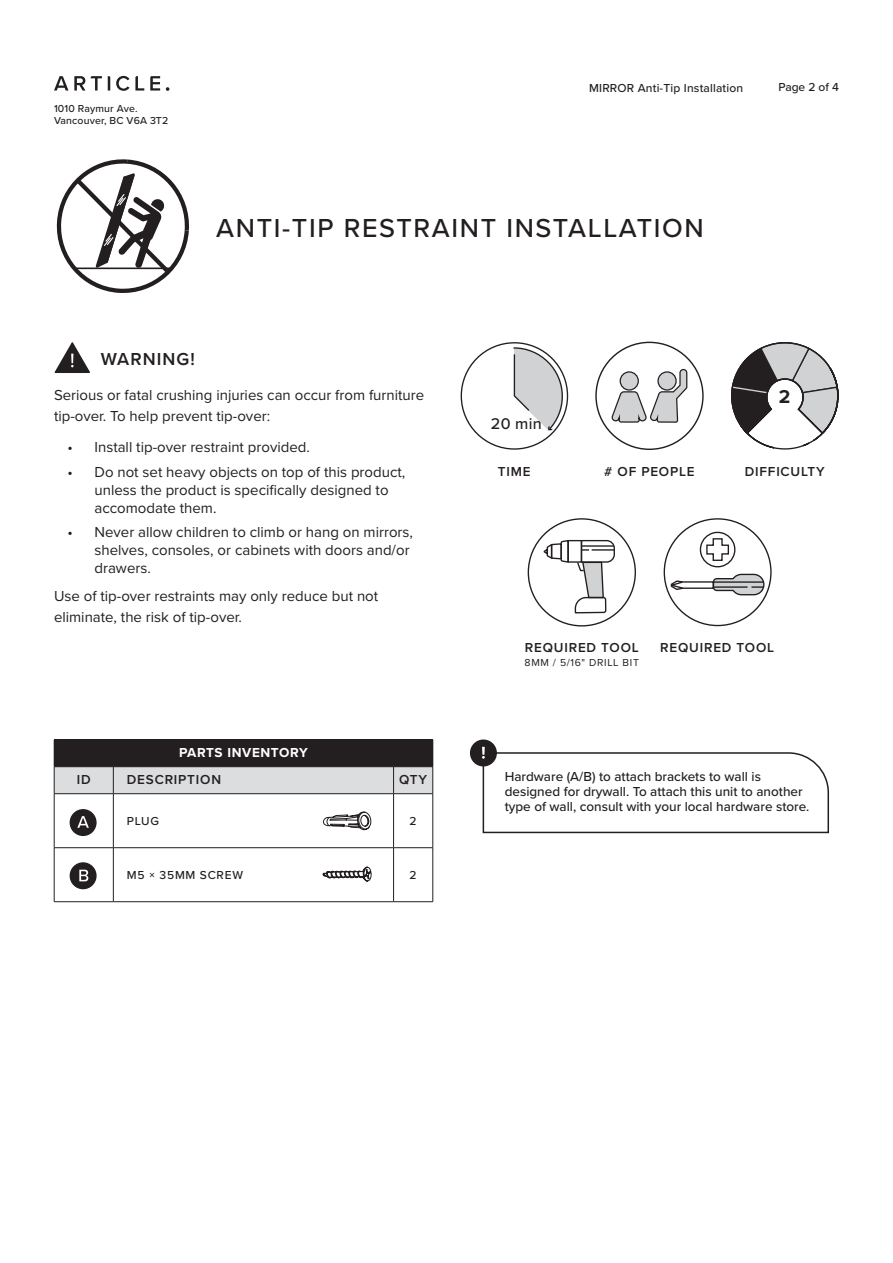
<style>
.page{position:relative;width:893px;height:1263px;background:#fff}
.page>*{position:absolute;margin:0;border:0;box-sizing:border-box;transform-origin:0 0}
.body_copy{font:500 27px "Proxima Nova";letter-spacing:.06em;color:#231f20}
.t1{font:700 19.35px "Proxima Nova";color:#231f20}
.body_copy-2{font:600 18px "Proxima Nova";letter-spacing:.06em;color:#231f20}
.t2{font:500 16.2px "Proxima Nova";color:#231f20}
.body_copy-3{font:15px/18px "Proxima Nova";color:#231f20}
.body_copy-4{font:500 13.5px/15px "Proxima Nova";color:#231f20}
.t3{font:600 13.5px "Proxima Nova";letter-spacing:.06em;color:#231f20}
.t4{font:700 13.5px "Proxima Nova";letter-spacing:.045em;color:#fff}
.t5{font:500 12px "Proxima Nova";letter-spacing:.015em;color:#231f20}
.t6{font:500 12px "Proxima Nova";letter-spacing:.06em;color:#231f20}
.t7{font:500 10.5px/12.6px "Proxima Nova";letter-spacing:.015em;color:#231f20}
.t8{font:10.5px "Proxima Nova";letter-spacing:.06em;color:#231f20}
</style>
<div class="page">
<svg style="left:461px;top:342px;width:107px;height:108px"></svg>
<svg style="left:664px;top:518px;width:108px;height:108px"></svg>
<svg style="left:595px;top:342px;width:109px;height:108px"></svg>
<svg style="left:528px;top:518px;width:108px;height:108px"></svg>
<svg style="left:731px;top:342px;width:108px;height:108px"></svg>
<hr style="left:54px;top:739px;width:59px;height:1px;background:#231f20">
<hr style="left:113px;top:739px;width:281px;height:1px;background:#231f20">
<hr style="left:394px;top:739px;width:39px;height:1px;background:#231f20">
<svg style="left:54px;top:740px;width:380px;height:54px;background:#7c7a7c"></svg>
<hr style="left:54px;top:793px;width:59px;height:1px;background:#231f20">
<hr style="left:54px;top:794px;width:1px;height:53px;background:#231f20">
<hr style="left:113px;top:793px;width:281px;height:1px;background:#231f20">
<hr style="left:113px;top:794px;width:1px;height:53px;background:#231f20">
<hr style="left:394px;top:793px;width:39px;height:1px;background:#231f20">
<hr style="left:393px;top:794px;width:1px;height:53px;background:#231f20">
<hr style="left:433px;top:794px;width:1px;height:53px;background:#231f20">
<hr style="left:54px;top:847px;width:59px;height:1px;background:#231f20">
<hr style="left:54px;top:848px;width:1px;height:53px;background:#231f20">
<hr style="left:113px;top:847px;width:281px;height:1px;background:#231f20">
<hr style="left:113px;top:848px;width:1px;height:53px;background:#231f20">
<hr style="left:394px;top:847px;width:39px;height:1px;background:#231f20">
<hr style="left:393px;top:848px;width:1px;height:53px;background:#231f20">
<hr style="left:433px;top:848px;width:1px;height:53px;background:#231f20">
<hr style="left:54px;top:901px;width:59px;height:1px;background:#231f20">
<hr style="left:113px;top:901px;width:281px;height:1px;background:#231f20">
<hr style="left:394px;top:901px;width:39px;height:1px;background:#231f20">
<div style="left:70px;top:810px;width:26px;height:25px;background:#231f20;border-radius:50%"></div>
<div style="left:70px;top:809px;width:27px;height:27px;border:1px solid #231f20;border-radius:50%"></div>
<svg style="left:77px;top:816px;width:12px;height:12px"></svg>
<div style="left:70px;top:863px;width:26px;height:25px;background:#231f20;border-radius:50%"></div>
<div style="left:70px;top:862px;width:27px;height:27px;border:1px solid #231f20;border-radius:50%"></div>
<svg style="left:79px;top:870px;width:9px;height:11px"></svg>
<svg style="left:54px;top:76px;width:116px;height:15px"></svg>
<svg style="left:54px;top:342px;width:36px;height:31px"></svg>
<div style="left:471px;top:741px;width:24px;height:24px;background:#231f20;border-radius:50%"></div>
<div style="left:470px;top:739px;width:27px;height:27px;border:3px solid #231f20;border-radius:50%"></div>
<svg style="left:482px;top:747px;width:347px;height:87px"></svg>
<svg style="left:57px;top:159px;width:132px;height:134px"></svg>
<svg style="left:322px;top:866px;width:50px;height:15px"></svg>
<svg style="left:323px;top:811px;width:48px;height:20px"></svg>
<p class="t7" style="left:54px;top:101px;width:116px">1010 Raymur Ave.<br>Vancouver, BC V6A 3T2</p>
<p class="t5" style="left:589px;top:79px;width:156px">MIRROR Anti-Tip Installation</p>
<p class="t5" style="left:778px;top:78px;width:62px">Page 2 of 4</p>
<p class="body_copy" style="left:216px;top:207px;width:489px">ANTI-TIP RESTRAINT INSTALLATION</p>
<p class="body_copy-2" style="left:101px;top:345px;width:96px">WARNING!</p>
<p class="body_copy-3" style="left:54px;top:384px;width:372px;line-height:21px">Serious or fatal crushing injuries can occur from furniture tip-over. To help prevent tip-over:</p>
<p class="body_copy-3" style="left:68px;top:437px;width:244px">• Install tip-over restraint provided.</p>
<p class="body_copy-3" style="left:94px;top:462px;width:312px;text-indent:-27px">• Do not set heavy objects on top of this product, unless the product is specifically designed to accomodate them.</p>
<p class="body_copy-3" style="left:94px;top:523px;width:320px;text-indent:-27px">• Never allow children to climb or hang on mirrors, shelves, consoles, or cabinets with doors and/or drawers.</p>
<p class="body_copy-3" style="left:54px;top:585px;width:326px;line-height:21px">Use of tip-over restraints may only reduce but not eliminate, the risk of tip-over.</p>
<p class="t4" style="left:179px;top:742px;width:130px">PARTS INVENTORY</p>
<p class="t3" style="left:77px;top:769px;width:15px">ID</p>
<p class="t3" style="left:127px;top:769px;width:96px">DESCRIPTION</p>
<p class="t3" style="left:399px;top:769px;width:29px">QTY</p>
<p class="t5" style="left:127px;top:812px;width:34px">PLUG</p>
<p class="t5" style="left:410px;top:812px;width:9px">2</p>
<p class="t6" style="left:127px;top:866px;width:118px">M5 × 35MM SCREW</p>
<p class="t5" style="left:410px;top:866px;width:9px">2</p>
<p class="t2" style="left:491px;top:412px;width:52px">20 min</p>
<p class="t3" style="left:498px;top:461px;width:34px">TIME</p>
<p class="t1" style="left:779px;top:382px;width:13px">2</p>
<p class="t3" style="left:604px;top:461px;width:92px"># OF PEOPLE</p>
<p class="t3" style="left:745px;top:461px;width:81px">DIFFICULTY</p>
<p class="t3" style="left:525px;top:638px;width:115px">REQUIRED TOOL</p>
<p class="t8" style="left:525px;top:654px;width:116px">8MM / 5/16" DRILL BIT</p>
<p class="t3" style="left:660px;top:638px;width:115px">REQUIRED TOOL</p>
<p class="body_copy-4" style="left:505px;top:769px;width:306px">Hardware (A/B) to attach brackets to wall is designed for drywall. To attach this unit to another type of wall, consult with your local hardware store.</p>
</div>
